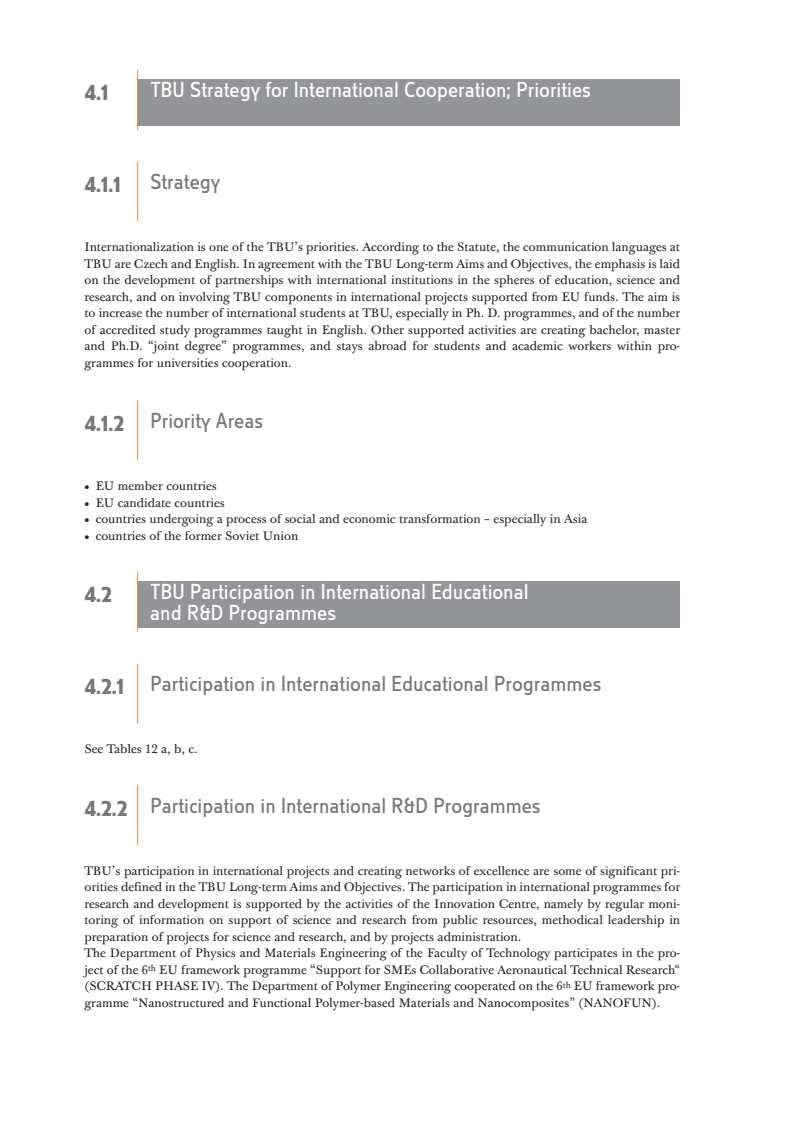
<style>
.page{position:relative;width:800px;height:1132px;background:#fff}
.page>*{position:absolute;margin:0;border:0;box-sizing:border-box;transform-origin:0 0}
.t1{font:21px "Berlin CE";color:#76787b}
.t2{font:21px/21px "Berlin CE";color:#fff}
.t3{font:700 21px "Berlin CE";color:#757679}
.t4{font:700 21px "Berlin CE";color:#76787b}
.t5{font:12px/16.5px "J Baskerville Tx NCE";color:#231f20;text-align:justify}
.s1{font-weight:700}
</style>
<div class="page">
<div style="left:138px;top:79px;width:542px;height:46px;background:#939598"></div>
<hr style="left:137px;top:70px;width:1px;height:60px;background:#f58932">
<hr style="left:137px;top:162px;width:1px;height:59px;background:#f58932">
<div style="left:138px;top:580px;width:542px;height:47px;background:#939598"></div>
<hr style="left:137px;top:572px;width:1px;height:59px;background:#f58932">
<hr style="left:137px;top:663px;width:1px;height:60px;background:#f58932">
<hr style="left:137px;top:785px;width:1px;height:59px;background:#f58932">
<hr style="left:137px;top:400px;width:1px;height:60px;background:#f58932">
<h1 class="t3" style="left:84px;top:85px;width:26px">4.1</h1>
<h1 class="t2" style="left:150px;top:81px;width:442px">TBU Strategy for International Cooperation; Priorities</h1>
<h1 class="t4" style="left:84px;top:177px;width:38px">4.1.1</h1>
<h1 class="t1" style="left:150px;top:174px;width:71px">Strategy</h1>
<p class="t5" style="left:84px;top:240px;width:597px">Internationalization is one of the TBU’s priorities. According to the Statute, the communication languages at TBU are Czech and English. In agreement with the TBU Long-term Aims and Objectives, the emphasis is laid on the development of partnerships with international institutions in the spheres of education, science and research, and on involving TBU components in international projects supported from EU funds. The aim is to increase the number of international students at TBU, especially in Ph. D. programmes, and of the number of accredited study programmes taught in English. Other supported activities are creating bachelor, master and Ph.D. “joint degree” programmes, and stays abroad for students and academic workers within pro&shy;grammes for universities cooperation.</p>
<h1 class="t1" style="left:84px;top:412px;width:180px"><span class="s1">4.1.2</span> Priority Areas</h1>
<p class="t5" style="left:84px;top:479px;width:134px">• EU member countries</p>
<p class="t5" style="left:84px;top:495px;width:142px">• EU candidate countries</p>
<p class="t5" style="left:84px;top:512px;width:504px">• countries undergoing a process of social and economic transformation – especially in Asia</p>
<p class="t5" style="left:84px;top:528px;width:215px">• countries of the former Soviet Union</p>
<h1 class="t3" style="left:84px;top:587px;width:29px">4.2</h1>
<h1 class="t2" style="left:150px;top:582px;width:379px">TBU Participation in International Educational and R&amp;D Programmes</h1>
<h1 class="t1" style="left:84px;top:675px;width:518px"><span class="s1">4.2.1</span> Participation in International Educational Programmes</h1>
<p class="t5" style="left:84px;top:741px;width:115px">See Tables 12 a, b, c.</p>
<h1 class="t1" style="left:84px;top:797px;width:457px"><span class="s1">4.2.2</span> Participation in International R&amp;D Programmes</h1>
<p class="t5" style="left:84px;top:863px;width:597px;text-align:left">TBU’s participation in international projects and creating networks of excellence are some of significant pri&shy;orities defined in the TBU Long-term Aims and Objectives. The participation in international programmes for research and development is supported by the activities of the Innovation Centre, namely by regular moni&shy;toring of information on support of science and research from public resources, methodical leadership in preparation of projects for science and research, and by projects administration.<br>The Department of Physics and Materials Engineering of the Faculty of Technology participates in the pro&shy;ject of the 6<sup>th</sup> EU framework programme “Support for SMEs Collaborative Aeronautical Technical Research“ (SCRATCH PHASE IV). The Department of Polymer Engineering cooperated on the 6<sup>th</sup> EU framework pro&shy;gramme “Nanostructured and Functional Polymer-based Materials and Nanocomposites” (NANOFUN).</p>
</div>
